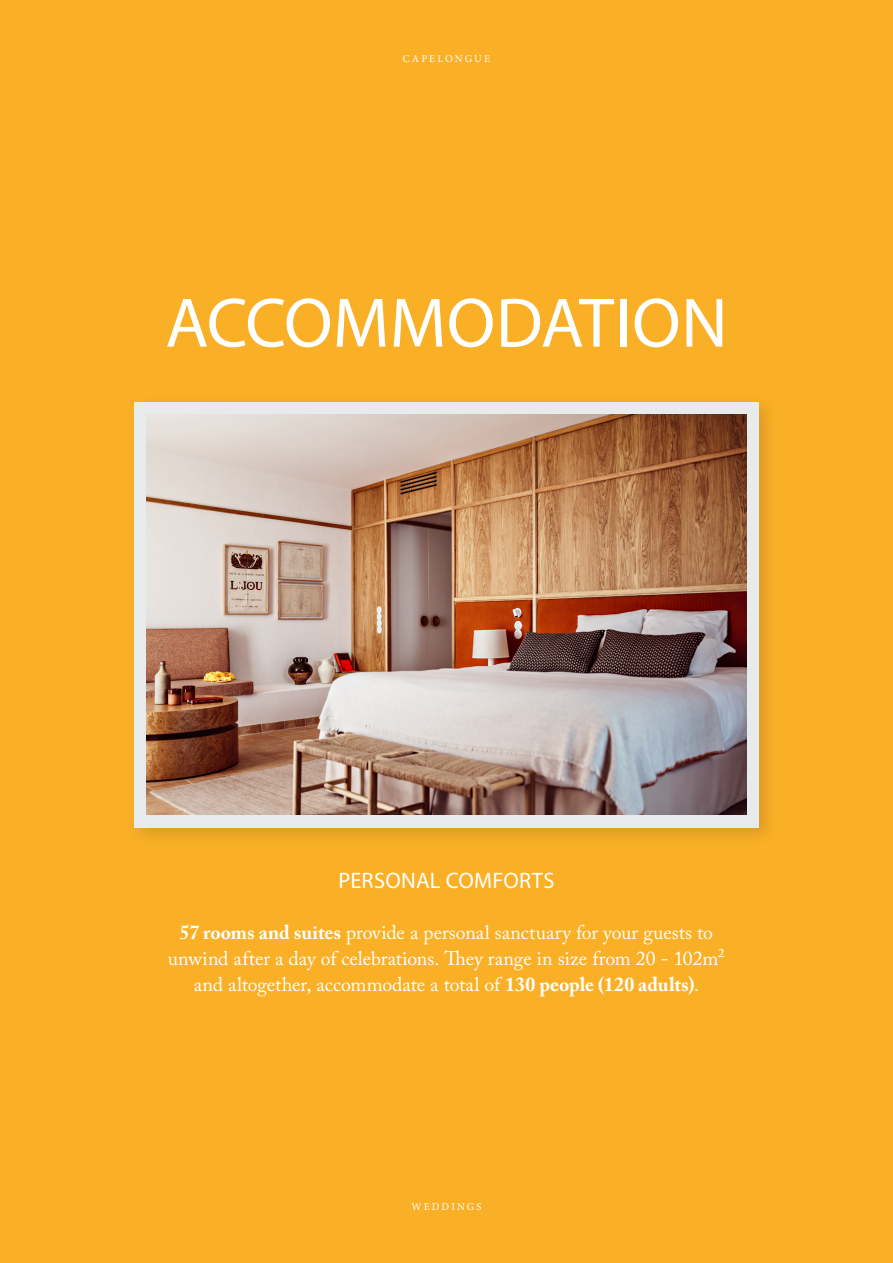
<style>
.page{position:relative;width:893px;height:1263px;background:#fab026}
.page>*{position:absolute;margin:0;border:0;box-sizing:border-box;transform-origin:0 0}
.TXT_COURANT{font:70.5px "Myriad Pro";letter-spacing:.005em;color:#fff}
.TXT_COURANT-2{font:22.5px "Myriad Pro";letter-spacing:.01em;color:#fff}
.TXT_COURANT-3{font:19.8px/25.7px "Adobe Caslon Pro";letter-spacing:-.005em;color:#fff;text-align:center}
.t1{font:10.5px "Minion Pro";letter-spacing:.2em;color:#fff}
.s1{font-weight:700}
</style>
<div class="page">
<div style="left:127px;top:394px;width:651px;height:453px;background:#231f20;opacity:.15"></div>
<div style="left:134px;top:402px;width:625px;height:425px;background:#e8ebeb"></div>
<img style="left:147px;top:414px;width:599px;height:401px">
<p class="t1" style="left:403px;top:51px;width:89px">CAPELONGUE</p>
<p class="TXT_COURANT" style="left:165px;top:279px;width:564px">ACCOMMODATION</p>
<p class="TXT_COURANT-2" style="left:339px;top:867px;width:217px">PERSONAL COMFORTS</p>
<p class="TXT_COURANT-3" style="left:168px;top:920px;width:558px"><span class="s1">57 rooms and suites</span> provide a personal sanctuary for your guests to unwind after a day of celebrations. They range in size from 20 - 102m² and altogether, accommodate a total of <span class="s1">130 people (120 adults)</span>.</p>
<p class="t1" style="left:412px;top:1199px;width:71px">WEDDINGS</p>
</div>
